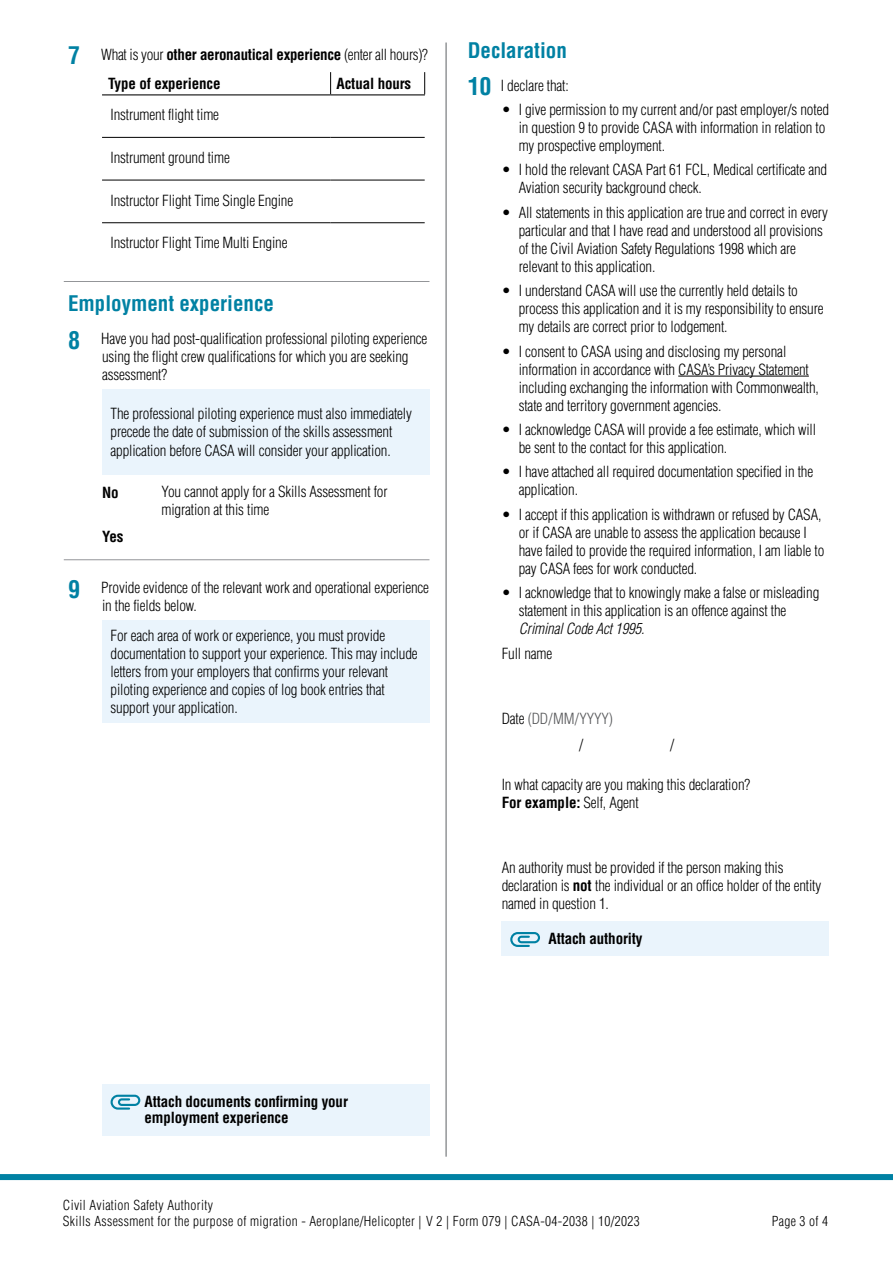
<style>
.page{position:relative;width:893px;height:1263px;background:#fff}
.page>*{position:absolute;margin:0;border:0;box-sizing:border-box;transform-origin:0 0}
.Sub-H_Cont_Bold_blue_14pt{font:700 condensed 21px "Helvetica LT Std";color:#0081a3}
.Bullets_Indent_13mm_10pt{font:300 condensed 15px/18px "Helvetica LT Std";letter-spacing:-.01em;color:#000}
.P_10pt_SA1pt{font:300 condensed 15px/18px "Helvetica LT Std";letter-spacing:-.01em;color:#000}
._1SH__P_Indent_9mm_10pt{font:300 condensed 15px/18px "Helvetica LT Std";letter-spacing:-.01em;color:#000}
.P_Indent_9mm_10pt_SA2mm{font:300 condensed 15px/18px "Helvetica LT Std";letter-spacing:-.01em;color:#000}
.Table_P_10pt_Left{font:300 condensed 15px "Helvetica LT Std";letter-spacing:-.01em;color:#000}
.Attached_note_10pt_Bold{font:700 condensed 15px/16.5px "Helvetica LT Std";letter-spacing:-.01em;color:#000}
.N_Y_Checkbox_line{font:300 condensed 15px/18px "Helvetica LT Std";letter-spacing:-.01em;color:#000}
._1SH__P_Indent_9mm_10pt-2{font:700 condensed 15px "Helvetica LT Std";letter-spacing:-.02em;color:#000}
.P_Indent_9mm_10pt_SA0mm{font:300 condensed 15px "Helvetica LT Std";letter-spacing:-.01em;color:#000}
.Table_H{font:700 condensed 15px "Helvetica LT Std";letter-spacing:-.01em;color:#000}
.P_Indent_9mm_10pt_SA1mm{font:700 condensed 15px "Helvetica LT Std";letter-spacing:-.01em;color:#000}
.P_Indent_9mm_10pt_SA1mm-2{font:300 condensed 15px "Helvetica LT Std";letter-spacing:-.01em;color:#58595b}
._2SH__P_Indent_9mm_10pt{font:300 condensed 15px "Helvetica LT Std";letter-spacing:-.01em;color:#000}
.P_Indent_9mm_10pt_SA1mm-3{font:300 condensed 15px "Helvetica LT Std";letter-spacing:-.01em;color:#000}
.P_Indent_9mm_10pt_SA0mm-2{font:700 condensed 15px "Helvetica LT Std";color:#000}
.N_Y_Checkbox_line-2{font:700 condensed 15px "Helvetica LT Std";color:#000}
.t1{font:300 condensed 13.5px/16.5px "Helvetica LT Std";letter-spacing:.025em;color:#000}
.s1{font-size:24px;color:#0081a3}
.s2{font-weight:300}
.s3{font-weight:700;font-size:24px;color:#0081a3}
.s4{font-style:italic}
.s5{color:#000}
.s6{font-weight:700}
</style>
<div class="page">
<div style="left:0;top:1174px;width:893px;height:6px;background:#0081a3"></div>
<hr style="left:445px;top:43px;width:2px;height:1114px;background:#939598">
<hr style="left:331px;top:137px;width:94px;height:1px;background:#000">
<hr style="left:102px;top:180px;width:229px;height:1px;background:#000">
<hr style="left:331px;top:180px;width:94px;height:1px;background:#000">
<hr style="left:102px;top:222px;width:229px;height:1px;background:#000">
<hr style="left:331px;top:222px;width:94px;height:1px;background:#000">
<hr style="left:102px;top:137px;width:229px;height:1px;background:#000">
<svg style="left:424px;top:72px;width:1px;height:22px"></svg>
<svg style="left:330px;top:72px;width:1px;height:22px"></svg>
<hr style="left:102px;top:94px;width:229px;height:1px;background:#000">
<hr style="left:331px;top:94px;width:94px;height:1px;background:#000">
<hr style="left:64px;top:281px;width:365px;height:1px;background:#939598">
<div style="left:102px;top:390px;width:327px;height:85px;background:#eaf4fc"></div>
<hr style="left:64px;top:559px;width:365px;height:1px;background:#939598">
<div style="left:102px;top:620px;width:327px;height:102px;background:#eaf4fc"></div>
<div style="left:102px;top:1085px;width:327px;height:51px;background:#eaf4fc"></div>
<hr style="left:678px;top:376px;width:131px;height:1px;background:#000">
<div style="left:502px;top:921px;width:327px;height:34px;background:#eaf4fc"></div>
<p class="_1SH__P_Indent_9mm_10pt-2" style="left:68px;top:45px;width:362px"><span class="s1">7</span> <span class="s2">What is your</span> other aeronautical experience <span class="s2">(enter all hours)?</span></p>
<p class="Table_H" style="left:108px;top:74px;width:114px">Type of experience</p>
<p class="Table_H" style="left:337px;top:74px;width:76px">Actual hours</p>
<p class="Table_P_10pt_Left" style="left:111px;top:106px;width:110px">Instrument flight time</p>
<p class="Table_P_10pt_Left" style="left:111px;top:148px;width:121px">Instrument ground time</p>
<p class="Table_P_10pt_Left" style="left:111px;top:191px;width:184px">Instructor Flight Time Single Engine</p>
<p class="Table_P_10pt_Left" style="left:111px;top:234px;width:179px">Instructor Flight Time Multi Engine</p>
<h1 class="Sub-H_Cont_Bold_blue_14pt" style="left:68px;top:290px;width:207px">Employment experience</h1>
<p class="_1SH__P_Indent_9mm_10pt" style="left:102px;top:330px;width:327px;text-indent:-34px"><span class="s3">8</span> Have you had post-qualification professional piloting experience using the flight crew qualifications for which you are seeking assessment?</p>
<p class="P_10pt_SA1pt" style="left:111px;top:405px;width:303px">The professional piloting experience must also immediately precede the date of submission of the skills assessment application before CASA will consider your application.</p>
<p class="N_Y_Checkbox_line-2" style="left:102px;top:483px;width:18px">No</p>
<p class="N_Y_Checkbox_line" style="left:162px;top:482px;width:227px">You cannot apply for a Skills Assessment for migration at this time</p>
<p class="P_Indent_9mm_10pt_SA0mm-2" style="left:102px;top:527px;width:23px">Yes</p>
<p class="_1SH__P_Indent_9mm_10pt" style="left:102px;top:578px;width:329px;text-indent:-34px"><span class="s3">9</span> Provide evidence of the relevant work and operational experience in the fields below.</p>
<p class="P_10pt_SA1pt" style="left:111px;top:626px;width:309px">For each area of work or experience, you must provide documentation to support your experience. This may include letters from your employers that confirms your relevant piloting experience and copies of log book entries that support your application.</p>
<h1 class="Sub-H_Cont_Bold_blue_14pt" style="left:468px;top:37px;width:101px">Declaration</h1>
<p class="_2SH__P_Indent_9mm_10pt" style="left:468px;top:76px;width:103px"><span class="s3">10</span> I declare that:</p>
<p class="Bullets_Indent_13mm_10pt" style="left:519px;top:101px;width:312px;text-indent:-17px">• I give permission to my current and/or past employer/s noted in question 9 to provide CASA with information in relation to my prospective employment.</p>
<p class="Bullets_Indent_13mm_10pt" style="left:519px;top:161px;width:310px;text-indent:-17px">• I hold the relevant CASA Part 61 FCL, Medical certificate and<br>Aviation security background check.</p>
<p class="Bullets_Indent_13mm_10pt" style="left:519px;top:203px;width:311px;text-indent:-17px">• All statements in this application are true and correct in every particular and that I have read and understood all provisions of the Civil Aviation Safety Regulations 1998 which are relevant to this application.</p>
<p class="Bullets_Indent_13mm_10pt" style="left:519px;top:282px;width:306px;text-indent:-17px">• I understand CASA will use the currently held details to process this application and it is my responsibility to ensure my details are correct prior to lodgement.</p>
<p class="Bullets_Indent_13mm_10pt" style="left:519px;top:342px;width:302px;text-indent:-17px">• I consent to CASA using and disclosing my personal information in accordance with CASA’s Privacy Statement including exchanging the information with Commonwealth, state and territory government agencies.</p>
<p class="Bullets_Indent_13mm_10pt" style="left:519px;top:420px;width:299px;text-indent:-17px">• I acknowledge CASA will provide a fee estimate, which will be sent to the contact for this application.</p>
<p class="Bullets_Indent_13mm_10pt" style="left:519px;top:463px;width:296px;text-indent:-17px">• I have attached all required documentation specified in the application.</p>
<p class="Bullets_Indent_13mm_10pt" style="left:519px;top:505px;width:307px;text-indent:-17px">• I accept if this application is withdrawn or refused by CASA, or if CASA are unable to assess the application because I have failed to provide the required information, I am liable to pay CASA fees for work conducted.</p>
<p class="Bullets_Indent_13mm_10pt" style="left:519px;top:584px;width:302px;text-indent:-17px">• I acknowledge that to knowingly make a false or misleading statement in this application is an offence against the<br><span class="s4">Criminal Code Act 1995.</span></p>
<p class="P_Indent_9mm_10pt_SA1mm-3" style="left:502px;top:644px;width:52px">Full name</p>
<p class="P_Indent_9mm_10pt_SA1mm-2" style="left:502px;top:709px;width:113px"><span class="s5">Date</span> (DD/MM/YYYY)</p>
<p class="P_Indent_9mm_10pt_SA2mm" style="left:579px;top:735px;width:6px">/</p>
<p class="P_Indent_9mm_10pt_SA2mm" style="left:670px;top:735px;width:6px">/</p>
<p class="P_Indent_9mm_10pt_SA0mm" style="left:502px;top:775px;width:250px">In what capacity are you making this declaration?</p>
<p class="P_Indent_9mm_10pt_SA1mm" style="left:502px;top:793px;width:138px">For example: <span class="s2">Self, Agent</span></p>
<p class="P_Indent_9mm_10pt_SA2mm" style="left:502px;top:859px;width:321px">An authority must be provided if the person making this declaration is <span class="s6">not</span> the individual or an office holder of the entity named in question 1.</p>
<p class="Attached_note_10pt_Bold" style="left:549px;top:930px;width:96px">Attach authority</p>
<p class="Attached_note_10pt_Bold" style="left:145px;top:1093px;width:205px">Attach documents confirming your employment experience</p>
<p class="t1" style="left:63px;top:1197px;width:578px">Civil Aviation Safety Authority<br>Skills Assessment for the purpose of migration - Aeroplane/Helicopter | V 2 | Form 079 | CASA-04-2038 | 10/2023</p>
<p class="t1" style="left:772px;top:1213px;width:58px">Page 3 of 4</p>
</div>
